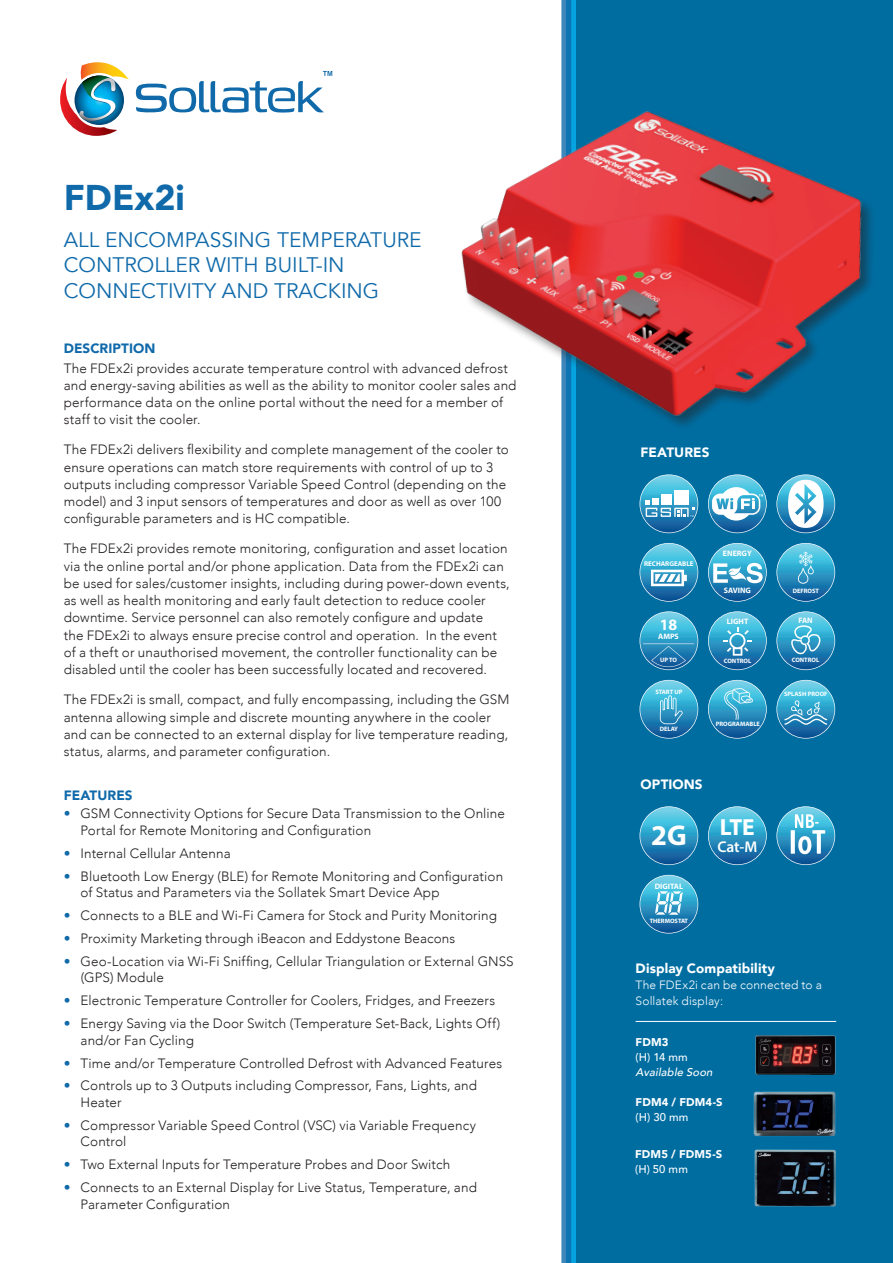
<style>
.page{position:relative;width:893px;height:1263px;background:#fff}
.page>*{position:absolute;margin:0;border:0;box-sizing:border-box;transform-origin:0 0}
.t1{font:900 35.7px "Avenir";color:#106aaa}
.t2{font:700 23.4px "Myriad Pro";color:#fff}
.t3{font:21px/25.2px "Avenir";color:#106aaa}
.t4{font:700 15.9px "Myriad Pro";color:#fff}
.t5{font:600 15.6px "Myriad Pro";color:#fff}
.t6{font:300 13.5px/17.2px "Avenir";letter-spacing:.01em;color:#231f20}
.t7{font:900 13.5px "Avenir";letter-spacing:.01em;color:#fff}
.t8{font:900 13.5px "Avenir";letter-spacing:.005em;color:#106aaa}
.t9{font:300 12px/15.8px "Avenir";letter-spacing:.015em;color:#fff}
.t10{font:900 11.25px "Avenir";letter-spacing:.01em;color:#fff}
.t11{font:500 11.25px "Avenir";letter-spacing:.02em;color:#fff}
.t12{font:italic 500 11.25px "Avenir";color:#fff}
.t13{font:700 7.95px "Myriad Pro";color:#fff}
.t14{font:700 6.9px "Myriad Pro";color:#fff}
.t15{font:700 6.3px "Myriad Pro";color:#fff}
.s1{color:#106aaa}
</style>
<div class="page">
<div style="left:572px;top:0;width:321px;height:1263px;background:#006da1"></div>
<svg style="left:571px;top:0;width:5px;height:1263px;background:#05a1dd"></svg>
<svg style="left:561px;top:0;width:10px;height:1263px;background:#3b8abd"></svg>
<svg style="left:640px;top:680px;width:58px;height:58px"></svg>
<svg style="left:708px;top:680px;width:59px;height:58px"></svg>
<svg style="left:776px;top:680px;width:59px;height:58px"></svg>
<svg style="left:776px;top:611px;width:59px;height:59px"></svg>
<svg style="left:708px;top:543px;width:59px;height:59px"></svg>
<svg style="left:776px;top:543px;width:59px;height:59px"></svg>
<svg style="left:708px;top:611px;width:59px;height:59px"></svg>
<svg style="left:640px;top:611px;width:58px;height:59px"></svg>
<svg style="left:640px;top:474px;width:58px;height:59px"></svg>
<svg style="left:640px;top:543px;width:58px;height:59px"></svg>
<svg style="left:776px;top:474px;width:59px;height:59px"></svg>
<svg style="left:708px;top:474px;width:59px;height:59px"></svg>
<svg style="left:640px;top:875px;width:58px;height:58px"></svg>
<svg style="left:776px;top:806px;width:59px;height:59px"></svg>
<svg style="left:708px;top:806px;width:59px;height:59px"></svg>
<svg style="left:640px;top:806px;width:58px;height:59px"></svg>
<img style="left:60px;top:62px;width:69px;height:74px">
<svg style="left:136px;top:71px;width:196px;height:42px"></svg>
<img style="left:461px;top:97px;width:411px;height:344px">
<img style="left:755px;top:1035px;width:81px;height:40px">
<hr style="left:636px;top:1021px;width:200px;height:1px;background:#fff">
<img style="left:753px;top:1091px;width:83px;height:45px">
<img style="left:755px;top:1149px;width:81px;height:57px">
<h1 class="t1" style="left:64px;top:167px;width:123px">FDEx2i</h1>
<h3 class="t3" style="left:64px;top:228px;width:359px">ALL ENCOMPASSING TEMPERATURE<br>CONTROLLER WITH BUILT-IN<br>CONNECTIVITY AND TRACKING</h3>
<p class="t8" style="left:64px;top:337px;width:93px">DESCRIPTION</p>
<p class="t6" style="left:64px;top:359px;width:454px">The FDEx2i provides accurate temperature control with advanced defrost and energy-saving abilities as well as the ability to monitor cooler sales and performance data on the online portal without the need for a member of staff to visit the cooler.</p>
<p class="t6" style="left:64px;top:441px;width:447px">The FDEx2i delivers flexibility and complete management of the cooler to ensure operations can match store requirements with control of up to 3 outputs including compressor Variable Speed Control (depending on the model) and 3 input sensors of temperatures and door as well as over 100 configurable parameters and is HC compatible.</p>
<p class="t6" style="left:64px;top:540px;width:447px">The FDEx2i provides remote monitoring, configuration and asset location via the online portal and/or phone application. Data from the FDEx2i can be used for sales/customer insights, including during power-down events, as well as health monitoring and early fault detection to reduce cooler downtime. Service personnel can also remotely configure and update<br>the FDEx2i to always ensure precise control and operation. In the event of a theft or unauthorised movement, the controller functionality can be disabled until the cooler has been successfully located and recovered.</p>
<p class="t6" style="left:64px;top:691px;width:447px">The FDEx2i is small, compact, and fully encompassing, including the GSM antenna allowing simple and discrete mounting anywhere in the cooler and can be connected to an external display for live temperature reading, status, alarms, and parameter configuration.</p>
<p class="t8" style="left:64px;top:783px;width:70px">FEATURES</p>
<p class="t6" style="left:81px;top:805px;width:426px;line-height:16.5px;text-indent:-17px"><span class="s1">•</span> GSM Connectivity Options for Secure Data Transmission to the Online<br>Portal for Remote Monitoring and Configuration</p>
<p class="t6" style="left:64px;top:844px;width:168px"><span class="s1">•</span> Internal Cellular Antenna</p>
<p class="t6" style="left:81px;top:868px;width:424px;line-height:16.5px;text-indent:-17px"><span class="s1">•</span> Bluetooth Low Energy (BLE) for Remote Monitoring and Configuration of Status and Parameters via the Sollatek Smart Device App</p>
<p class="t6" style="left:64px;top:907px;width:435px"><span class="s1">•</span> Connects to a BLE and Wi-Fi Camera for Stock and Purity Monitoring</p>
<p class="t6" style="left:64px;top:930px;width:393px"><span class="s1">•</span> Proximity Marketing through iBeacon and Eddystone Beacons</p>
<p class="t6" style="left:81px;top:953px;width:434px;line-height:16.5px;text-indent:-17px"><span class="s1">•</span> Geo-Location via Wi-Fi Sniffing, Cellular Triangulation or External GNSS (GPS) Module</p>
<p class="t6" style="left:64px;top:992px;width:433px"><span class="s1">•</span> Electronic Temperature Controller for Coolers, Fridges, and Freezers</p>
<p class="t6" style="left:81px;top:1015px;width:421px;line-height:16.5px;text-indent:-17px"><span class="s1">•</span> Energy Saving via the Door Switch (Temperature Set-Back, Lights Off) and/or Fan Cycling</p>
<p class="t6" style="left:64px;top:1054px;width:440px"><span class="s1">•</span> Time and/or Temperature Controlled Defrost with Advanced Features</p>
<p class="t6" style="left:81px;top:1077px;width:398px;line-height:16.5px;text-indent:-17px"><span class="s1">•</span> Controls up to 3 Outputs including Compressor, Fans, Lights, and<br>Heater</p>
<p class="t6" style="left:81px;top:1117px;width:397px;line-height:16.5px;text-indent:-17px"><span class="s1">•</span> Compressor Variable Speed Control (VSC) via Variable Frequency<br>Control</p>
<p class="t6" style="left:64px;top:1156px;width:388px"><span class="s1">•</span> Two External Inputs for Temperature Probes and Door Switch</p>
<p class="t6" style="left:81px;top:1179px;width:398px;line-height:16.5px;text-indent:-17px"><span class="s1">•</span> Connects to an External Display for Live Status, Temperature, and<br>Parameter Configuration</p>
<p class="t7" style="left:641px;top:441px;width:70px">FEATURES</p>
<p class="t14" style="left:644px;top:559px;width:51px">RECHARGEABLE</p>
<p class="t4" style="left:660px;top:614px;width:19px">18</p>
<p class="t13" style="left:658px;top:631px;width:22px">AMPS</p>
<p class="t15" style="left:660px;top:656px;width:18px">UP TO</p>
<p class="t13" style="left:723px;top:548px;width:30px">ENERGY</p>
<p class="t13" style="left:724px;top:585px;width:29px">SAVING</p>
<p class="t15" style="left:793px;top:587px;width:28px">DEFROST</p>
<p class="t13" style="left:727px;top:616px;width:23px">LIGHT</p>
<p class="t15" style="left:724px;top:656px;width:29px">CONTROL</p>
<p class="t13" style="left:798px;top:615px;width:16px">FAN</p>
<p class="t15" style="left:792px;top:655px;width:29px">CONTROL</p>
<p class="t15" style="left:655px;top:687px;width:29px">START UP</p>
<p class="t15" style="left:660px;top:725px;width:20px">DELAY</p>
<p class="t15" style="left:716px;top:720px;width:46px">PROGRAMABLE</p>
<p class="t7" style="left:641px;top:772px;width:64px">OPTIONS</p>
<h2 class="t2" style="left:720px;top:812px;width:36px">LTE</h2>
<p class="t5" style="left:651px;top:837px;width:108px"><sup>2G</sup> Cat-M</p>
<p class="t13" style="left:655px;top:881px;width:30px">DIGITAL</p>
<p class="t15" style="left:650px;top:916px;width:40px">THERMOSTAT</p>
<p class="t15" style="left:784px;top:690px;width:45px">SPLASH PROOF</p>
<p class="t7" style="left:636px;top:957px;width:141px">Display Compatibility</p>
<p class="t9" style="left:636px;top:977px;width:188px">The FDEx2i can be connected to a<br>Sollatek display:</p>
<p class="t10" style="left:636px;top:1032px;width:34px">FDM3</p>
<p class="t11" style="left:636px;top:1047px;width:54px">(H) 14 mm</p>
<p class="t12" style="left:636px;top:1062px;width:82px">Available Soon</p>
<p class="t10" style="left:636px;top:1093px;width:88px">FDM4 / FDM4-S</p>
<p class="t11" style="left:636px;top:1107px;width:54px">(H) 30 mm</p>
<p class="t10" style="left:635px;top:1144px;width:89px">FDM5 / FDM5-S</p>
<p class="t11" style="left:635px;top:1159px;width:54px">(H) 50 mm</p>
</div>
